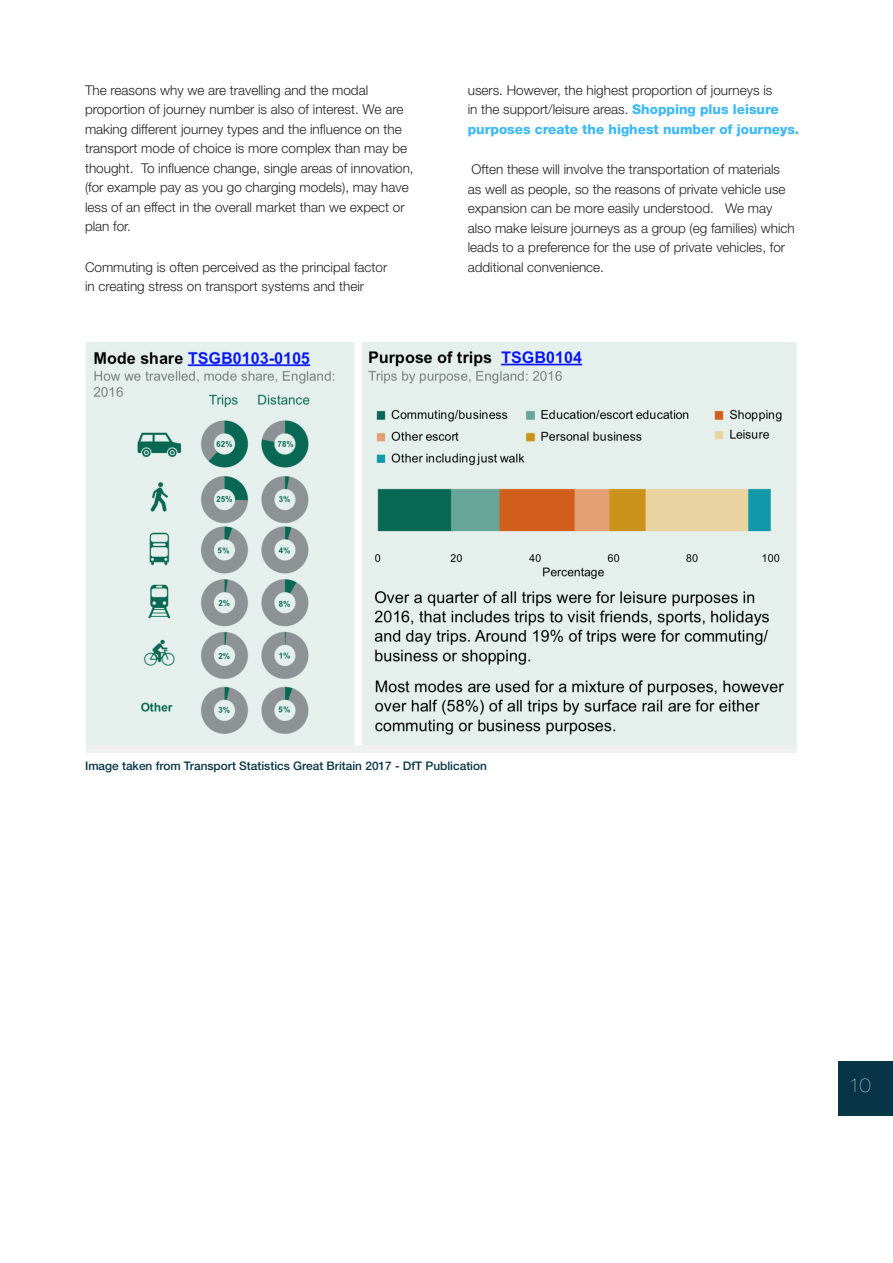
<style>
.page{position:relative;width:893px;height:1263px;background:#fff}
.page>*{position:absolute;margin:0;border:0;box-sizing:border-box;transform-origin:0 0}
.t1{font:200 19.5px "Helvetica Neue LT Std";color:#fff}
.body_text{font:300 13.5px/19.5px "Helvetica Neue LT Std";color:#231f20}
.blue_org_chart_text{font:500 11.85px "Helvetica Neue LT Std";color:#073547}
.s1{font-weight:800;color:#3cb9f7}
</style>
<div class="page">
<div style="left:838px;top:1061px;width:55px;height:54px;background:#073547"></div>
<img style="left:86px;top:342px;width:711px;height:411px">
<p class="body_text" style="left:85px;top:80px;width:330px">The reasons why we are travelling and the modal proportion of journey number is also of interest. We are making different journey types and the influence on the transport mode of choice is more complex than may be thought. To influence change, single areas of innovation, (for example pay as you go charging models), may have less of an effect in the overall market than we expect or plan for.</p>
<p class="body_text" style="left:85px;top:257px;width:304px">Commuting is often perceived as the principal factor in creating stress on transport systems and their</p>
<p class="body_text" style="left:468px;top:80px;width:333px">users. However, the highest proportion of journeys is<br>in the support/leisure areas. <span class="s1">Shopping plus leisure purposes create the highest number of journeys.</span></p>
<p class="body_text" style="left:468px;top:159px;width:329px">Often these will involve the transportation of materials<br>as well as people, so the reasons of private vehicle use expansion can be more easily understood. We may also make leisure journeys as a group (eg families) which leads to a preference for the use of private vehicles, for additional convenience.</p>
<p class="blue_org_chart_text" style="left:85px;top:758px;width:403px">Image taken from Transport Statistics Great Britain 2017 - DfT Publication</p>
<h1 class="t1" style="left:849px;top:1074px;width:23px">10</h1>
</div>
